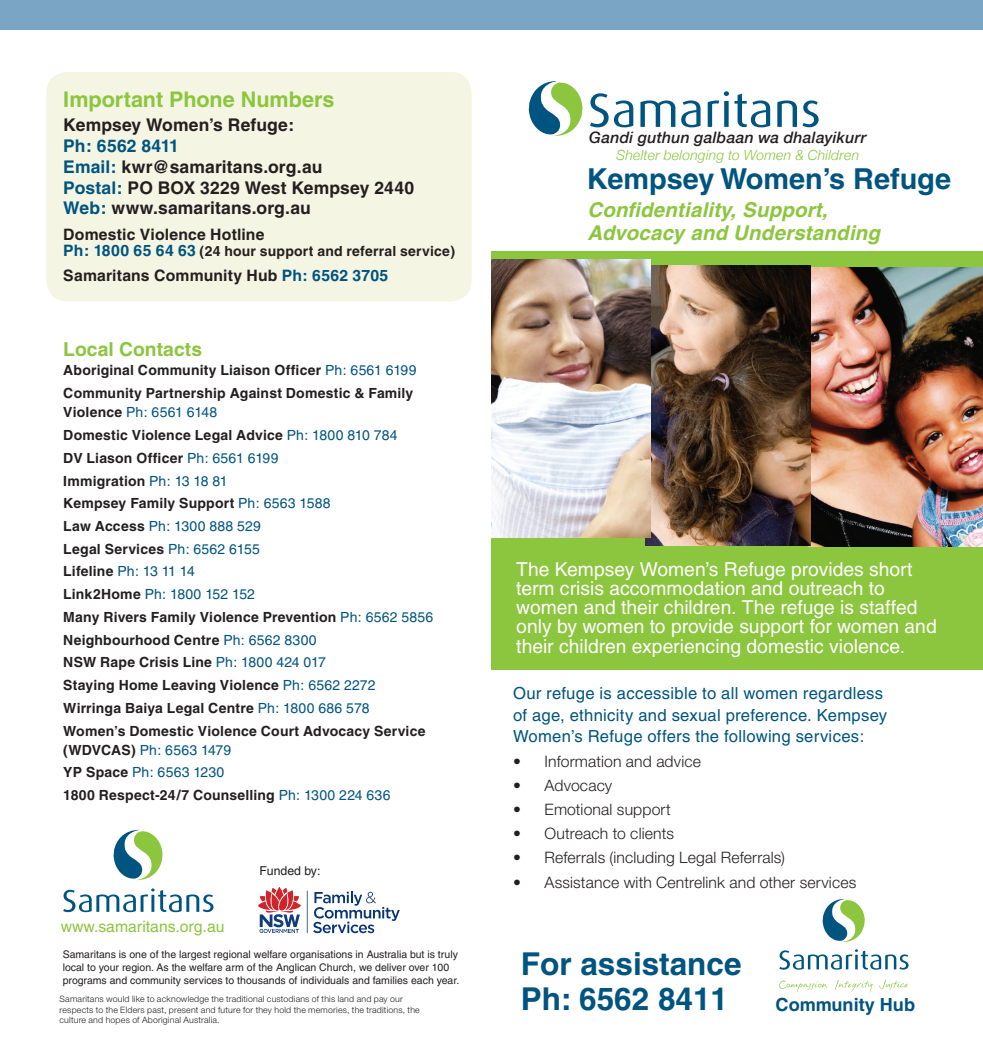
<style>
.page{position:relative;width:983px;height:1042px;background:#fff}
.page>*{position:absolute;margin:0;border:0;box-sizing:border-box;transform-origin:0 0}
.t1{font:700 31.5px/35px "Helvetica";color:#005480}
.t2{font:700 28.88px "Helvetica";color:#005480}
.Lge_Red_Body_Copy{font:700 21.7px "Helvetica";color:#8bc63e}
.Lge_Red_Body_Copy-2{font:italic 700 20.3px/23.8px "Helvetica";letter-spacing:.01em;color:#8bc63e}
.Lge_Red_Body_Copy-3{font:19.25px/19.2px "Helvetica";color:#fff}
.Lge_Red_Body_Copy-4{font:700 19.25px "Helvetica";letter-spacing:.005em;color:#8bc63e}
.t3{font:700 18.03px "Helvetica";color:#005480}
.Lge_Red_Body_Copy-5{font:700 17.5px "Helvetica";letter-spacing:.005em;color:#231f20}
.Lge_Red_Body_Copy-6{font:700 17.5px "Helvetica";letter-spacing:.01em;color:#005480}
.Lge_Red_Body_Copy-7{font:16.62px/21.9px "Helvetica";letter-spacing:.015em;color:#005480}
.t4{font:300 15.75px "Helvetica Neue LT Std";letter-spacing:.01em;color:#231f20}
.Lge_Red_Body_Copy-8{font:700 15.75px "Helvetica";letter-spacing:.01em;color:#231f20}
.Lge_Red_Body_Copy-9{font:italic 500 15.75px "Helvetica Neue";letter-spacing:.015em;color:#231f20}
.t5{font:15.75px "Helvetica";color:#8bc63e}
.Lge_Red_Body_Copy-10{font:700 14px/19.2px "Helvetica";letter-spacing:.015em;color:#231f20}
.Lge_Red_Body_Copy-11{font:14px "Helvetica";letter-spacing:.005em;color:#005480}
.Lge_Red_Body_Copy-12{font:italic 300 14px "Helvetica Neue";letter-spacing:.015em;color:#8bc63e}
.t6{font:12.25px "Helvetica";color:#231f20}
.t7{font:10.5px/12.6px "Helvetica";color:#231f20}
.Lge_Red_Body_Copy-13{font:300 8.75px/10.5px "Helvetica Neue LT Std";letter-spacing:.025em;color:#231f20}
.s1{color:#005480}
.s2{font-size:15.75px;color:#005480}
.s3{font-weight:400;color:#005480}
.s4{font-weight:700;color:#231f20}
</style>
<div class="page">
<div style="left:46px;top:72px;width:425px;height:229px;background:#f4f6e3;border-radius:21px"></div>
<div style="left:491px;top:251px;width:491px;height:419px;background:#8bc63e"></div>
<img style="left:810px;top:268px;width:172px;height:278px">
<svg style="left:113px;top:829px;width:50px;height:51px"></svg>
<svg style="left:63px;top:888px;width:150px;height:24px"></svg>
<svg style="left:822px;top:898px;width:43px;height:44px"></svg>
<svg style="left:779px;top:949px;width:129px;height:20px"></svg>
<svg style="left:779px;top:980px;width:48px;height:12px"></svg>
<svg style="left:835px;top:979px;width:37px;height:13px"></svg>
<svg style="left:879px;top:980px;width:28px;height:10px"></svg>
<svg style="left:528px;top:81px;width:55px;height:55px"></svg>
<svg style="left:590px;top:93px;width:43px;height:34px"></svg>
<svg style="left:640px;top:100px;width:35px;height:27px"></svg>
<svg style="left:681px;top:100px;width:19px;height:27px"></svg>
<svg style="left:707px;top:91px;width:21px;height:36px"></svg>
<svg style="left:724px;top:101px;width:4px;height:26px"></svg>
<svg style="left:734px;top:94px;width:36px;height:33px"></svg>
<svg style="left:777px;top:100px;width:19px;height:27px"></svg>
<svg style="left:802px;top:100px;width:16px;height:27px"></svg>
<div style="left:0;top:0;width:982px;height:30px;background:#7aa5c4"></div>
<img style="left:645px;top:265px;width:165px;height:281px">
<img style="left:491px;top:259px;width:159px;height:279px">
<svg style="left:307px;top:890px;width:93px;height:44px"></svg>
<svg style="left:258px;top:887px;width:43px;height:46px"></svg>
<p class="Lge_Red_Body_Copy" style="left:63px;top:86px;width:273px">Important Phone Numbers</p>
<p class="Lge_Red_Body_Copy-5" style="left:63px;top:115px;width:232px">Kempsey Women’s Refuge:</p>
<p class="Lge_Red_Body_Copy-6" style="left:63px;top:135px;width:117px">Ph: 6562 8411</p>
<p class="Lge_Red_Body_Copy-5" style="left:63px;top:156px;width:260px"><span class="s1">Email:</span> kwr@samaritans.org.au</p>
<p class="Lge_Red_Body_Copy-5" style="left:63px;top:177px;width:352px"><span class="s1">Postal:</span> PO BOX 3229 West Kempsey 2440</p>
<p class="Lge_Red_Body_Copy-5" style="left:63px;top:197px;width:249px"><span class="s1">Web:</span> www.samaritans.org.au</p>
<p class="Lge_Red_Body_Copy-8" style="left:63px;top:225px;width:203px">Domestic Violence Hotline</p>
<p class="Lge_Red_Body_Copy-10" style="left:63px;top:241px;width:393px"><span class="s2">Ph: 1800 65 64 63</span> (24 hour support and referral service)</p>
<p class="Lge_Red_Body_Copy-8" style="left:63px;top:266px;width:326px">Samaritans Community Hub <span class="s1">Ph: 6562 3705</span></p>
<p class="Lge_Red_Body_Copy-4" style="left:63px;top:337px;width:140px">Local Contacts</p>
<p class="Lge_Red_Body_Copy-10" style="left:63px;top:360px;width:354px">Aboriginal Community Liaison Officer <span class="s3">Ph: 6561 6199</span></p>
<p class="Lge_Red_Body_Copy-10" style="left:63px;top:383px;width:351px">Community Partnership Against Domestic &amp; Family<br>Violence <span class="s3">Ph: 6561 6148</span></p>
<p class="Lge_Red_Body_Copy-10" style="left:63px;top:425px;width:336px">Domestic Violence Legal Advice <span class="s3">Ph: 1800 810 784</span></p>
<p class="Lge_Red_Body_Copy-10" style="left:63px;top:448px;width:217px">DV Liason Officer <span class="s3">Ph: 6561 6199</span></p>
<p class="Lge_Red_Body_Copy-10" style="left:63px;top:471px;width:166px">Immigration <span class="s3">Ph: 13 18 81</span></p>
<p class="Lge_Red_Body_Copy-10" style="left:63px;top:493px;width:269px">Kempsey Family Support <span class="s3">Ph: 6563 1588</span></p>
<p class="Lge_Red_Body_Copy-11" style="left:63px;top:518px;width:199px"><span class="s4">Law Access</span> Ph: 1300 888 529</p>
<p class="Lge_Red_Body_Copy-10" style="left:63px;top:539px;width:198px">Legal Services <span class="s3">Ph: 6562 6155</span></p>
<p class="Lge_Red_Body_Copy-11" style="left:63px;top:563px;width:133px"><span class="s4">Lifeline</span> Ph: 13 11 14</p>
<p class="Lge_Red_Body_Copy-11" style="left:63px;top:586px;width:193px"><span class="s4">Link2Home</span> Ph: 1800 152 152</p>
<p class="Lge_Red_Body_Copy-10" style="left:63px;top:607px;width:371px">Many Rivers Family Violence Prevention <span class="s3">Ph: 6562 5856</span></p>
<p class="Lge_Red_Body_Copy-10" style="left:63px;top:630px;width:255px">Neighbourhood Centre <span class="s3">Ph: 6562 8300</span></p>
<p class="Lge_Red_Body_Copy-10" style="left:63px;top:652px;width:264px">NSW Rape Crisis Line <span class="s3">Ph: 1800 424 017</span></p>
<p class="Lge_Red_Body_Copy-10" style="left:63px;top:675px;width:313px">Staying Home Leaving Violence <span class="s3">Ph: 6562 2272</span></p>
<p class="Lge_Red_Body_Copy-10" style="left:63px;top:698px;width:308px">Wirringa Baiya Legal Centre <span class="s3">Ph: 1800 686 578</span></p>
<p class="Lge_Red_Body_Copy-10" style="left:63px;top:721px;width:363px">Women’s Domestic Violence Court Advocacy Service (WDVCAS) <span class="s3">Ph: 6563 1479</span></p>
<p class="Lge_Red_Body_Copy-11" style="left:63px;top:764px;width:163px"><span class="s4">YP Space</span> Ph: 6563 1230</p>
<p class="Lge_Red_Body_Copy-10" style="left:63px;top:785px;width:328px">1800 Respect-24/7 Counselling <span class="s3">Ph: 1300 224 636</span></p>
<p class="t5" style="left:61px;top:917px;width:165px">www.samaritans.org.au</p>
<p class="t6" style="left:259px;top:864px;width:63px">Funded by:</p>
<p class="t7" style="left:63px;top:948px;width:398px">Samaritans is one of the largest regional welfare organisations in Australia but is truly local to your region. As the welfare arm of the Anglican Church, we deliver over 100 programs and community services to thousands of individuals and families each year.</p>
<p class="Lge_Red_Body_Copy-13" style="left:60px;top:994px;width:361px">Samaritans would like to acknowledge the traditional custodians of this land and pay our respects to the Elders past, present and future for they hold the memories, the traditions, the culture and hopes of Aboriginal Australia.</p>
<p class="Lge_Red_Body_Copy-9" style="left:589px;top:124px;width:279px">Gandi guthun galbaan wa dhalayikurr</p>
<p class="Lge_Red_Body_Copy-12" style="left:616px;top:144px;width:244px">Shelter belonging to Women &amp; Children</p>
<p class="t2" style="left:586px;top:161px;width:366px">Kempsey Women’s Refuge</p>
<p class="Lge_Red_Body_Copy-2" style="left:587px;top:197px;width:294px">Confidentiality, Support,<br>Advocacy and Understanding</p>
<p class="Lge_Red_Body_Copy-3" style="left:516px;top:559px;width:422px">The Kempsey Women’s Refuge provides short term crisis accommodation and outreach to women and their children. The refuge is staffed only by women to provide support for women and their children experiencing domestic violence.</p>
<p class="Lge_Red_Body_Copy-7" style="left:513px;top:682px;width:375px">Our refuge is accessible to all women regardless of age, ethnicity and sexual preference. Kempsey<br>Women’s Refuge offers the following services:</p>
<p class="t4" style="left:513px;top:751px;width:189px">• Information and advice</p>
<p class="t4" style="left:513px;top:775px;width:101px">• Advocacy</p>
<p class="t4" style="left:513px;top:800px;width:159px">• Emotional support</p>
<p class="t4" style="left:513px;top:824px;width:162px">• Outreach to clients</p>
<p class="t4" style="left:513px;top:848px;width:273px">• Referrals (including Legal Referrals)</p>
<p class="t4" style="left:513px;top:872px;width:345px">• Assistance with Centrelink and other services</p>
<p class="t1" style="left:520px;top:946px;width:222px">For assistance<br>Ph: 6562 8411</p>
<p class="t3" style="left:775px;top:993px;width:141px">Community Hub</p>
</div>
